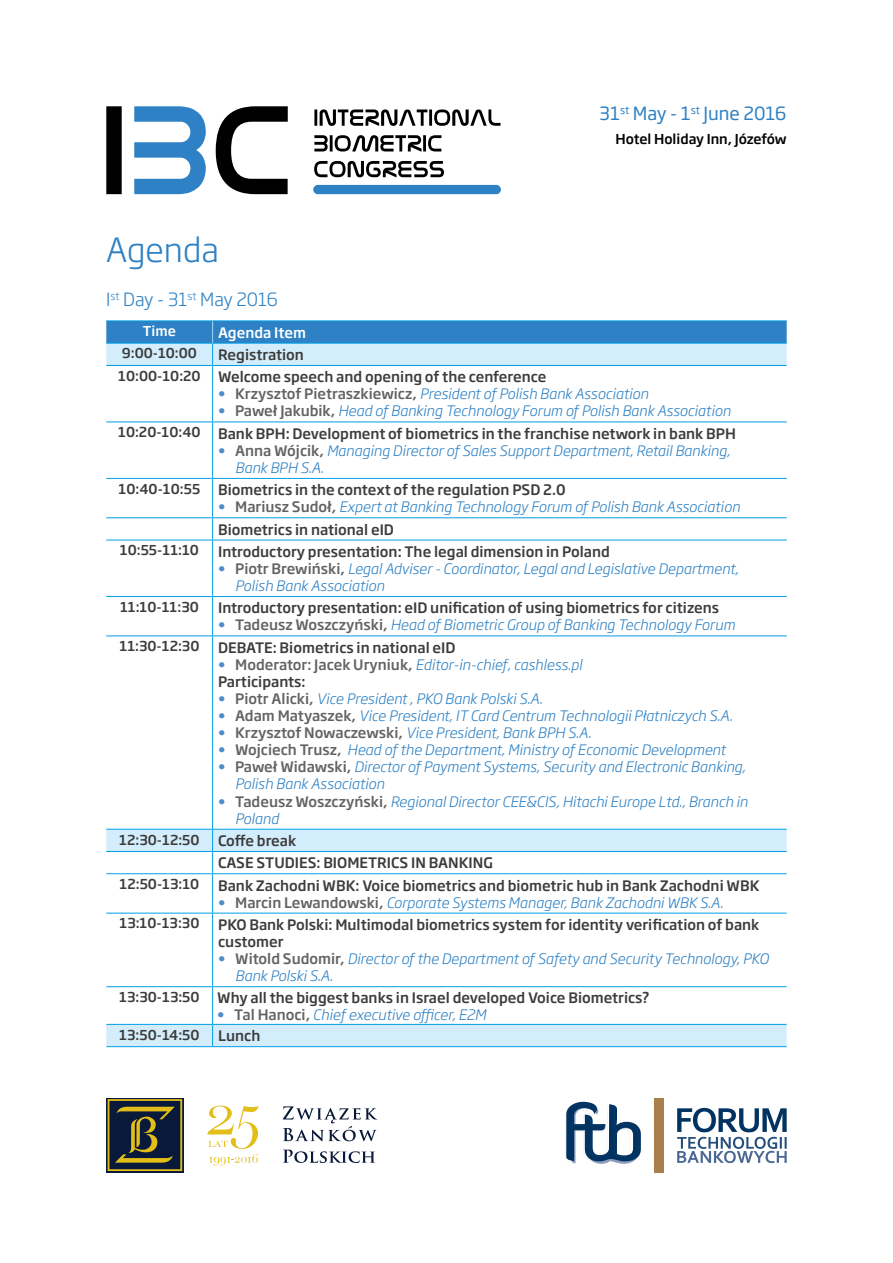
<style>
.page{position:relative;width:893px;height:1263px;background:#fff}
.page>*{position:absolute;margin:0;border:0;box-sizing:border-box;transform-origin:0 0}
.t1{font:300 33px "Soho Gothic Pro";color:#2e81c4}
.t2{font:18px "Soho Gothic Pro";color:#2e81c4}
.t3{font:300 18px "Soho Gothic Pro";color:#2e81c4}
.t4{font:italic 300 14.25px/17.1px "Soho Gothic Pro";color:#2e81c4}
.t5{font:500 14.25px/22.2px "Soho Gothic Pro";color:#3c3c3b}
.t6{font:500 14.25px "Soho Gothic Pro";color:#fff}
.t7{font:500 13.5px "Soho Gothic Pro";color:#3c3c3b}
.t8{font:500 13.5px "Soho Gothic Pro";color:#000}
.t9{font:500 13.5px "Soho Gothic Pro";color:#fff}
.s1{font-size:13.5px}
.s2{font-weight:500;font-style:normal;color:#4d8cca}
.s3{font-weight:500;font-style:normal;color:#646363}
.s4{color:#4d8cca}
.s5{color:#646363}
.s6{font-weight:300;font-style:italic;color:#2e81c4}
.s7{font-weight:500;font-style:normal;color:#3c3c3b}
</style>
<div class="page">
<svg style="left:106px;top:830px;width:681px;height:216px"></svg>
<hr style="left:106px;top:365px;width:107px;height:1px;background:#009fe3">
<hr style="left:213px;top:365px;width:574px;height:1px;background:#009fe3">
<hr style="left:212px;top:366px;width:1px;height:56px;background:#009fe3">
<hr style="left:106px;top:422px;width:107px;height:1px;background:#009fe3">
<hr style="left:213px;top:422px;width:574px;height:1px;background:#009fe3">
<hr style="left:212px;top:422px;width:1px;height:56px;background:#009fe3">
<hr style="left:106px;top:478px;width:107px;height:1px;background:#009fe3">
<hr style="left:213px;top:478px;width:574px;height:1px;background:#009fe3">
<hr style="left:212px;top:479px;width:1px;height:38px;background:#009fe3">
<hr style="left:106px;top:517px;width:107px;height:1px;background:#009fe3">
<hr style="left:213px;top:517px;width:574px;height:1px;background:#009fe3">
<svg style="left:212px;top:518px;width:1px;height:22px"></svg>
<hr style="left:106px;top:540px;width:107px;height:1px;background:#009fe3">
<hr style="left:213px;top:540px;width:574px;height:1px;background:#009fe3">
<hr style="left:212px;top:540px;width:1px;height:56px;background:#009fe3">
<hr style="left:106px;top:596px;width:107px;height:1px;background:#009fe3">
<hr style="left:213px;top:596px;width:574px;height:1px;background:#009fe3">
<hr style="left:212px;top:597px;width:1px;height:38px;background:#009fe3">
<hr style="left:106px;top:635px;width:107px;height:1px;background:#009fe3">
<hr style="left:213px;top:635px;width:574px;height:1px;background:#009fe3">
<hr style="left:212px;top:636px;width:1px;height:193px;background:#009fe3">
<hr style="left:106px;top:829px;width:107px;height:1px;background:#009fe3">
<hr style="left:213px;top:829px;width:574px;height:1px;background:#009fe3">
<hr style="left:106px;top:851px;width:107px;height:1px;background:#009fe3">
<hr style="left:213px;top:851px;width:574px;height:1px;background:#009fe3">
<svg style="left:212px;top:829px;width:1px;height:44px"></svg>
<hr style="left:106px;top:873px;width:107px;height:1px;background:#009fe3">
<hr style="left:213px;top:873px;width:574px;height:1px;background:#009fe3">
<hr style="left:212px;top:874px;width:1px;height:39px;background:#009fe3">
<hr style="left:106px;top:913px;width:107px;height:1px;background:#009fe3">
<hr style="left:213px;top:913px;width:574px;height:1px;background:#009fe3">
<hr style="left:212px;top:913px;width:1px;height:73px;background:#009fe3">
<hr style="left:106px;top:986px;width:107px;height:1px;background:#009fe3">
<hr style="left:213px;top:986px;width:574px;height:1px;background:#009fe3">
<hr style="left:212px;top:987px;width:1px;height:37px;background:#009fe3">
<hr style="left:106px;top:1024px;width:107px;height:1px;background:#009fe3">
<hr style="left:213px;top:1024px;width:574px;height:1px;background:#009fe3">
<svg style="left:212px;top:1025px;width:1px;height:21px"></svg>
<hr style="left:106px;top:1046px;width:107px;height:1px;background:#009fe3">
<hr style="left:213px;top:1046px;width:574px;height:1px;background:#009fe3">
<svg style="left:106px;top:321px;width:681px;height:44px;background:#7cb6e0"></svg>
<svg style="left:314px;top:109px;width:186px;height:68px"></svg>
<svg style="left:106px;top:106px;width:182px;height:88px"></svg>
<div style="left:313px;top:185px;width:188px;height:9px;background:#2e81c4;border-radius:5px"></div>
<div style="left:106px;top:1098px;width:77px;height:74px;background:#5b572c"></div>
<svg style="left:108px;top:1099px;width:74px;height:72px;background:#434530"></svg>
<svg style="left:283px;top:1106px;width:95px;height:35px"></svg>
<svg style="left:283px;top:1149px;width:92px;height:14px"></svg>
<svg style="left:207px;top:1105px;width:51px;height:60px"></svg>
<hr style="left:654px;top:1098px;width:2px;height:74px;background:#a9804b">
<div style="left:657px;top:1098px;width:7px;height:74px;background:#a9804b"></div>
<svg style="left:677px;top:1108px;width:110px;height:55px"></svg>
<svg style="left:565px;top:1102px;width:76px;height:62px"></svg>
<p class="t2" style="left:599px;top:100px;width:189px">31<sup>st</sup> May - 1<sup>st</sup> June 2016</p>
<p class="t8" style="left:615px;top:128px;width:173px">Hotel Holiday Inn, Józefów</p>
<h1 class="t1" style="left:106px;top:224px;width:114px">Agenda</h1>
<p class="t3" style="left:106px;top:285px;width:173px">I<sup>st</sup> Day - 31<sup>st</sup> May 2016</p>
<p class="t9" style="left:143px;top:321px;width:34px">Time</p>
<p class="t6" style="left:218px;top:321px;width:89px">Agenda Item</p>
<p class="t7" style="left:122px;top:343px;width:77px">9:00-10:00</p>
<p class="t5" style="left:118px;top:343px;width:430px;text-indent:100px">Registration<br><span class="s1">10:00-10:20</span> Welcome speech and opening of the cenference</p>
<p class="t4" style="left:218px;top:385px;width:432px"><span class="s2">•</span> <span class="s3">Krzysztof Pietraszkiewicz,</span> President of Polish Bank Association</p>
<p class="t5" style="left:118px;top:399px;width:619px;text-indent:100px"><span class="s4">•</span> <span class="s5">Paweł Jakubik,</span> <span class="s6">Head of Banking Technology Forum of Polish Bank Association<br></span><span class="s1">10:20-10:40</span> Bank BPH: Development of biometrics in the franchise network in bank BPH</p>
<p class="t4" style="left:235px;top:441px;width:496px;text-indent:-17px"><span class="s2">•</span> <span class="s3">Anna Wójcik,</span> Managing Director of Sales Support Department, Retail Banking,<br>Bank BPH S.A.</p>
<p class="t7" style="left:119px;top:478px;width:83px">10:40-10:55</p>
<p class="t5" style="left:218px;top:478px;width:349px">Biometrics in the context of the regulation PSD 2.0</p>
<p class="t4" style="left:218px;top:495px;width:523px;line-height:22.2px"><span class="s2">•</span> <span class="s3">Mariusz Sudoł,</span> Expert at Banking Technology Forum of Polish Bank Association<br><span class="s7">Biometrics in national eID</span></p>
<p class="t7" style="left:120px;top:540px;width:81px">10:55-11:10</p>
<p class="t5" style="left:218px;top:539px;width:393px">Introductory presentation: The legal dimension in Poland</p>
<p class="t4" style="left:235px;top:559px;width:505px;text-indent:-17px"><span class="s2">•</span> <span class="s3">Piotr Brewiński,</span> Legal Adviser - Coordinator, Legal and Legislative Department,<br>Polish Bank Association</p>
<p class="t7" style="left:120px;top:596px;width:80px">11:10-11:30</p>
<p class="t5" style="left:218px;top:596px;width:502px">Introductory presentation: eID unification of using biometrics for citizens</p>
<p class="t4" style="left:218px;top:616px;width:518px"><span class="s2">•</span> <span class="s3">Tadeusz Woszczyński,</span> Head of Biometric Group of Banking Technology Forum</p>
<p class="t7" style="left:119px;top:636px;width:81px">11:30-12:30</p>
<p class="t5" style="left:218px;top:635px;width:239px">DEBATE: Biometrics in national eID</p>
<p class="t4" style="left:218px;top:655px;width:365px"><span class="s2">•</span> <span class="s3">Moderator: Jacek Uryniuk,</span> Editor-in-chief, cashless.pl<br><span class="s7">Participants:</span></p>
<p class="t4" style="left:218px;top:689px;width:326px"><span class="s2">•</span> <span class="s3">Piotr Alicki,</span> Vice President , PKO Bank Polski S.A.</p>
<p class="t4" style="left:218px;top:706px;width:516px"><span class="s2">•</span> <span class="s3">Adam Matyaszek,</span> Vice President, IT Card Centrum Technologii Płatniczych S.A.</p>
<p class="t4" style="left:218px;top:723px;width:374px"><span class="s2">•</span> <span class="s3">Krzysztof Nowaczewski,</span> Vice President, Bank BPH S.A.</p>
<p class="t4" style="left:218px;top:740px;width:509px"><span class="s2">•</span> <span class="s3">Wojciech Trusz,</span> Head of the Department, Ministry of Economic Development</p>
<p class="t4" style="left:235px;top:758px;width:512px;text-indent:-17px"><span class="s2">•</span> <span class="s3">Paweł Widawski,</span> Director of Payment Systems, Security and Electronic Banking,<br>Polish Bank Association</p>
<p class="t4" style="left:235px;top:792px;width:514px;text-indent:-17px"><span class="s2">•</span> <span class="s3">Tadeusz Woszczyński,</span> Regional Director CEE&amp;CIS, Hitachi Europe Ltd., Branch in<br>Poland</p>
<p class="t7" style="left:119px;top:829px;width:82px">12:30-12:50</p>
<p class="t5" style="left:218px;top:829px;width:276px">Coffe break<br>CASE STUDIES: BIOMETRICS IN BANKING</p>
<p class="t7" style="left:120px;top:873px;width:81px">12:50-13:10</p>
<p class="t5" style="left:218px;top:873px;width:543px">Bank Zachodni WBK: Voice biometrics and biometric hub in Bank Zachodni WBK</p>
<p class="t4" style="left:218px;top:893px;width:506px"><span class="s2">•</span> <span class="s3">Marcin Lewandowski,</span> Corporate Systems Manager, Bank Zachodni WBK S.A.</p>
<p class="t7" style="left:119px;top:913px;width:81px">13:10-13:30</p>
<p class="t5" style="left:218px;top:915px;width:543px;line-height:17.1px">PKO Bank Polski: Multimodal biometrics system for identity verification of bank customer</p>
<p class="t4" style="left:235px;top:949px;width:535px;text-indent:-17px"><span class="s2">•</span> <span class="s3">Witold Sudomir,</span> Director of the Department of Safety and Security Technology, PKO<br>Bank Polski S.A.</p>
<p class="t5" style="left:119px;top:985px;width:532px"><span class="s1">13:30-13:50</span> Why all the biggest banks in Israel developed Voice Biometrics?</p>
<p class="t4" style="left:217px;top:1005px;width:270px"><span class="s2">•</span> <span class="s3">Tal Hanoci,</span> Chief executive officer, E2M</p>
<p class="t7" style="left:119px;top:1024px;width:82px">13:50-14:50</p>
<p class="t5" style="left:218px;top:1024px;width:44px">Lunch</p>
</div>
